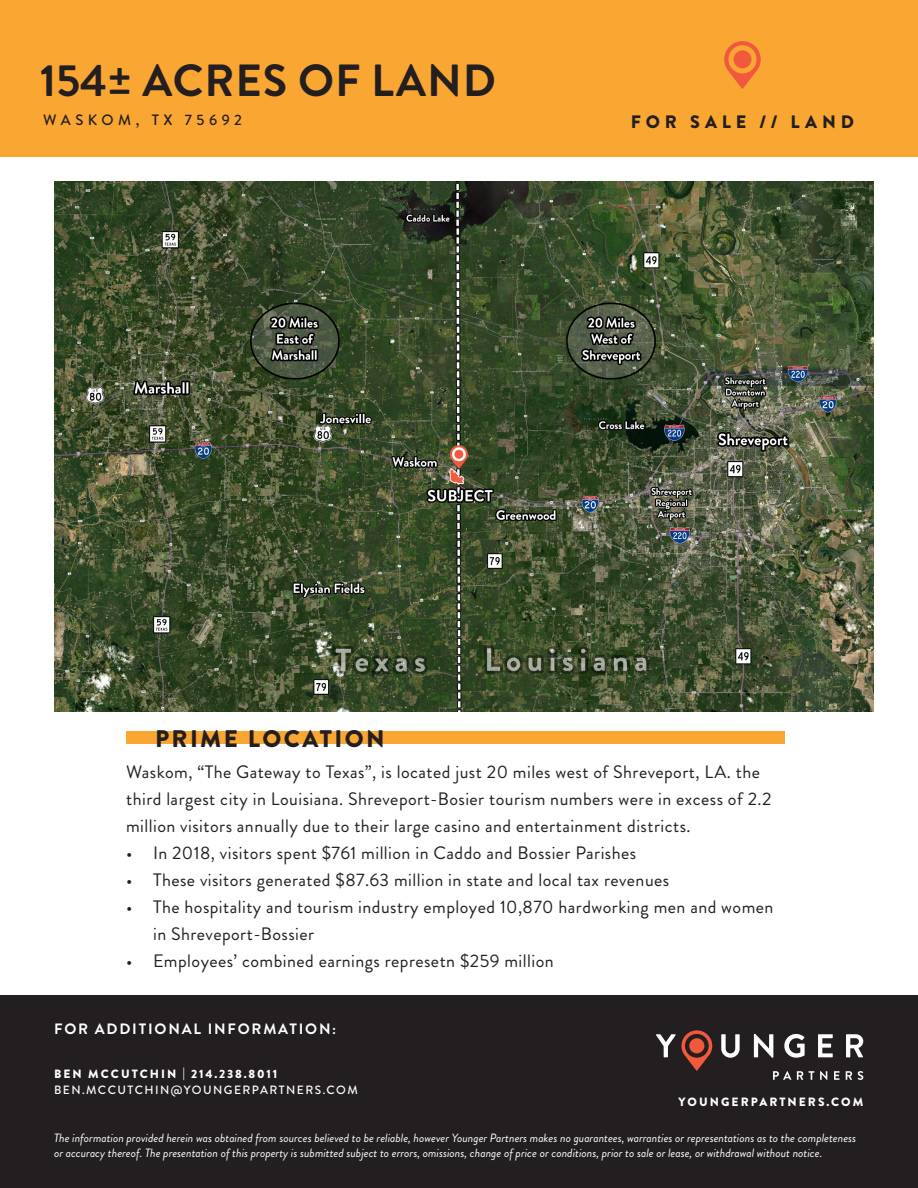
<style>
.page{position:relative;width:918px;height:1188px;background:#fff}
.page>*{position:absolute;margin:0;border:0;box-sizing:border-box;transform-origin:0 0}
.t1{font:700 45px "Brandon Grotesque";letter-spacing:.02em;color:#231f20}
.t2{font:900 24px "Brandon Grotesque";letter-spacing:.1em;color:#231f20}
.t3{font:18px/27px "Brandon Grotesque";letter-spacing:.025em;color:#231f20}
.t4{font:900 18px "Brandon Grotesque";letter-spacing:.27em;color:#231f20}
.t5{font:700 15px "Brandon Grotesque";letter-spacing:.12em;color:#fff}
.t6{font:500 15px "Brandon Grotesque";letter-spacing:.3em;color:#231f20}
.t7{font:italic 12px/14.4px "Brandon Grotesque";color:#fff}
.t8{font:900 12px "Brandon Grotesque";letter-spacing:.17em;color:#fff}
.t9{font:500 12px "Brandon Grotesque";letter-spacing:.12em;color:#fff}
</style>
<div class="page">
<div style="left:0;top:0;width:918px;height:156px;background:#faa633"></div>
<svg style="left:724px;top:41px;width:37px;height:48px"></svg>
<div style="left:0;top:996px;width:918px;height:192px;background:#231f20"></div>
<svg style="left:721px;top:1034px;width:19px;height:24px"></svg>
<svg style="left:754px;top:1034px;width:19px;height:24px"></svg>
<svg style="left:784px;top:1034px;width:21px;height:24px"></svg>
<svg style="left:818px;top:1034px;width:15px;height:23px"></svg>
<svg style="left:846px;top:1034px;width:17px;height:23px"></svg>
<svg style="left:656px;top:1030px;width:56px;height:41px"></svg>
<svg style="left:773px;top:1071px;width:18px;height:9px"></svg>
<svg style="left:797px;top:1071px;width:6px;height:9px"></svg>
<svg style="left:809px;top:1071px;width:5px;height:9px"></svg>
<svg style="left:820px;top:1071px;width:7px;height:9px"></svg>
<svg style="left:834px;top:1071px;width:6px;height:9px"></svg>
<svg style="left:846px;top:1071px;width:6px;height:9px"></svg>
<svg style="left:858px;top:1071px;width:5px;height:9px"></svg>
<img style="left:54px;top:182px;width:819px;height:529px">
<div style="left:126px;top:732px;width:659px;height:12px;background:#faa633"></div>
<h1 class="t1" style="left:40px;top:50px;width:457px">154± ACRES OF LAND</h1>
<p class="t6" style="left:43px;top:110px;width:200px">WASKOM, TX 75692</p>
<p class="t4" style="left:631px;top:109px;width:225px">FOR SALE // LAND</p>
<p class="t2" style="left:155px;top:721px;width:231px">PRIME LOCATION</p>
<p class="t3" style="left:126px;top:758px;width:647px">Waskom, “The Gateway to Texas”, is located just 20 miles west of Shreveport, LA. the third largest city in Louisiana. Shreveport-Bosier tourism numbers were in excess of 2.2 million visitors annually due to their large casino and entertainment districts.</p>
<p class="t3" style="left:126px;top:839px;width:512px">• In 2018, visitors spent $761 million in Caddo and Bossier Parishes</p>
<p class="t3" style="left:126px;top:866px;width:545px">• These visitors generated $87.63 million in state and local tax revenues</p>
<p class="t3" style="left:153px;top:893px;width:622px;text-indent:-27px">• The hospitality and tourism industry employed 10,870 hardworking men and women in Shreveport-Bossier</p>
<p class="t3" style="left:126px;top:947px;width:429px">• Employees’ combined earnings represetn $259 million</p>
<p class="t5" style="left:54px;top:1019px;width:284px">FOR ADDITIONAL INFORMATION:</p>
<p class="t8" style="left:54px;top:1065px;width:225px">BEN MCCUTCHIN | 214.238.8011</p>
<p class="t9" style="left:54px;top:1082px;width:305px">BEN.MCCUTCHIN@YOUNGERPARTNERS.COM</p>
<p class="t7" style="left:54px;top:1131px;width:804px">The information provided herein was obtained from sources believed to be reliable, however Younger Partners makes no guarantees, warranties or representations as to the completeness or accuracy thereof. The presentation of this property is submitted subject to errors, omissions, change of price or conditions, prior to sale or lease, or withdrawal without notice.</p>
<p class="t8" style="left:679px;top:1094px;width:186px">YOUNGERPARTNERS.COM</p>
</div>
